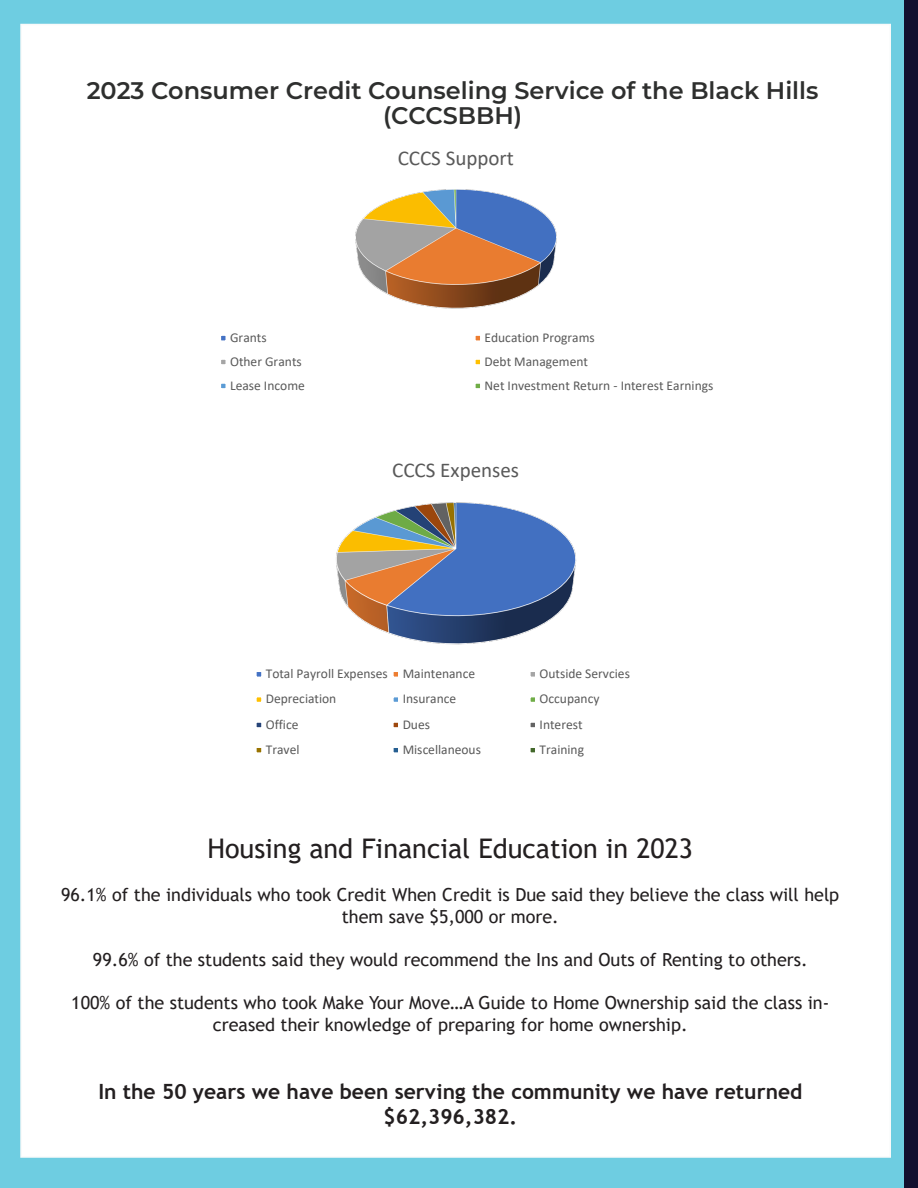
<style>
.page{position:relative;width:918px;height:1188px;background:#fff}
.page>*{position:absolute;margin:0;border:0;box-sizing:border-box;transform-origin:0 0}
.t1{font:27px "Trebuchet MS";color:#231f20}
.Price_table_prices_p11{font:600 24px/24.8px "Montserrat";color:#2e2f2e;text-align:center}
.t2{font:700 21px/25.2px "Trebuchet MS";color:#231f20;text-align:center}
.t3{font:21px "Calibri";letter-spacing:-.005em;color:#595959}
.t4{font:18px/21.6px "Trebuchet MS";color:#231f20;text-align:center}
.t5{font:13.5px "Calibri";color:#595959}
</style>
<div class="page">
<div style="left:0;top:0;width:909px;height:1188px;background:#6ecde1"></div>
<div style="left:20px;top:24px;width:871px;height:1134px;background:#fff;border:2px solid #f9fafa"></div>
<svg style="left:221px;top:189px;width:336px;height:200px"></svg>
<svg style="left:256px;top:502px;width:321px;height:251px"></svg>
<div style="left:904px;top:0;width:14px;height:1188px;background:#120f2e"></div>
<p class="Price_table_prices_p11" style="left:87px;top:77px;width:733px">2023 Consumer Credit Counseling Service of the Black Hills (CCCSBBH)</p>
<p class="t3" style="left:398px;top:143px;width:118px">CCCS Support</p>
<p class="t5" style="left:230px;top:328px;width:38px">Grants</p>
<p class="t5" style="left:485px;top:328px;width:112px">Education Programs</p>
<p class="t5" style="left:230px;top:352px;width:73px">Other Grants</p>
<p class="t5" style="left:485px;top:352px;width:105px">Debt Management</p>
<p class="t5" style="left:230px;top:376px;width:76px">Lease Income</p>
<p class="t5" style="left:485px;top:376px;width:230px">Net Investment Return - Interest Earnings</p>
<p class="t3" style="left:392px;top:455px;width:128px">CCCS Expenses</p>
<p class="t5" style="left:266px;top:664px;width:211px">Total Payroll Expenses Maintenance</p>
<p class="t5" style="left:540px;top:664px;width:92px">Outside Servcies</p>
<p class="t5" style="left:266px;top:690px;width:72px">Depreciation</p>
<p class="t5" style="left:403px;top:690px;width:55px">Insurance</p>
<p class="t5" style="left:540px;top:690px;width:61px">Occupancy</p>
<p class="t5" style="left:266px;top:715px;width:34px">Office</p>
<p class="t5" style="left:403px;top:715px;width:29px">Dues</p>
<p class="t5" style="left:540px;top:715px;width:45px">Interest</p>
<p class="t5" style="left:266px;top:740px;width:35px">Travel</p>
<p class="t5" style="left:403px;top:740px;width:80px">Miscellaneous</p>
<p class="t5" style="left:540px;top:740px;width:46px">Training</p>
<p class="t1" style="left:207px;top:831px;width:487px">Housing and Financial Education in 2023</p>
<p class="t4" style="left:61px;top:884px;width:780px">96.1% of the individuals who took Credit When Credit is Due said they believe the class will help them save $5,000 or more.</p>
<p class="t4" style="left:93px;top:949px;width:716px">99.6% of the students said they would recommend the Ins and Outs of Renting to others.</p>
<p class="t4" style="left:71px;top:992px;width:760px">100% of the students who took Make Your Move…A Guide to Home Ownership said the class in&shy;creased their knowledge of preparing for home ownership.</p>
<p class="t2" style="left:98px;top:1079px;width:705px">In the 50 years we have been serving the community we have returned $62,396,382.</p>
</div>
